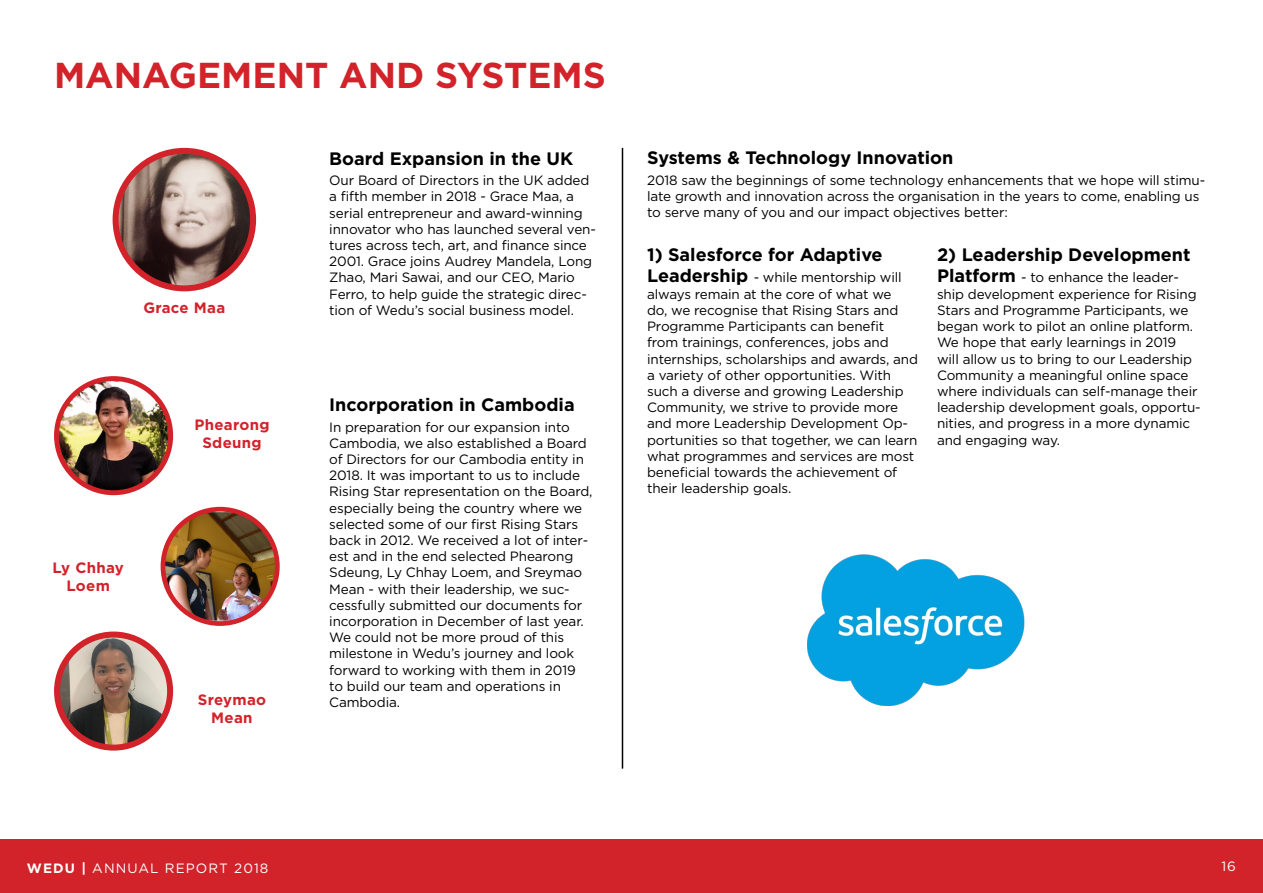
<style>
.page{position:relative;width:1263px;height:893px;background:#fff}
.page>*{position:absolute;margin:0;border:0;box-sizing:border-box;transform-origin:0 0}
.t1{font:700 36px "Gotham";color:#d2232a}
.t2{font:700 18px "Gotham";color:#000}
.t3{font:700 15px/18px "Gotham";letter-spacing:.02em;color:#d2232a;text-align:center}
.t4{font:13.5px/16.2px "Gotham";letter-spacing:-.01em;color:#000}
.t5{font:13.5px "Gotham";letter-spacing:.08em;color:#fff}
.s1{font-weight:700;font-size:18px}
.s2{font-weight:700}
</style>
<div class="page">
<div style="left:0;top:839px;width:1263px;height:54px;background:#d2232a"></div>
<img style="left:116px;top:151px;width:137px;height:137px;border-radius:69px">
<div style="left:113px;top:148px;width:143px;height:143px;border:6px solid #d2232a;border-radius:50%"></div>
<img style="left:56px;top:379px;width:114px;height:114px">
<div style="left:54px;top:376px;width:119px;height:119px;border:5px solid #d2232a;border-radius:50%"></div>
<img style="left:163px;top:512px;width:113px;height:109px">
<div style="left:161px;top:507px;width:119px;height:119px;border:5px solid #d2232a;border-radius:50%"></div>
<img style="left:57px;top:634px;width:113px;height:114px;border-radius:57px">
<div style="left:54px;top:631px;width:119px;height:120px;border:6px solid #d2232a;border-radius:50%"></div>
<img style="left:808px;top:554px;width:216px;height:152px">
<hr style="left:622px;top:148px;width:1px;height:621px;background:#000">
<h1 class="t1" style="left:54px;top:54px;width:553px">MANAGEMENT AND SYSTEMS</h1>
<p class="t3" style="left:143px;top:299px;width:83px">Grace Maa</p>
<p class="t3" style="left:194px;top:415px;width:77px">Phearong<br>Sdeung</p>
<p class="t3" style="left:53px;top:558px;width:73px">Ly Chhay<br>Loem</p>
<p class="t3" style="left:198px;top:690px;width:70px">Sreymao<br>Mean</p>
<h2 class="t2" style="left:329px;top:148px;width:246px">Board Expansion in the UK</h2>
<p class="t4" style="left:329px;top:172px;width:268px">Our Board of Directors in the UK added a fifth member in 2018 - Grace Maa, a serial entrepreneur and award-winning innovator who has launched several ven&shy;tures across tech, art, and finance since 2001. Grace joins Audrey Mandela, Long Zhao, Mari Sawai, and our CEO, Mario Ferro, to help guide the strategic direc&shy;tion of Wedu’s social business model.</p>
<h2 class="t2" style="left:329px;top:394px;width:247px">Incorporation in Cambodia</h2>
<p class="t4" style="left:329px;top:419px;width:265px">In preparation for our expansion into Cambodia, we also established a Board of Directors for our Cambodia entity in 2018. It was important to us to include Rising Star representation on the Board, especially being the country where we selected some of our first Rising Stars back in 2012. We received a lot of inter&shy;est and in the end selected Phearong Sdeung, Ly Chhay Loem, and Sreymao Mean - with their leadership, we suc&shy;cessfully submitted our documents for incorporation in December of last year.<br>We could not be more proud of this milestone in Wedu’s journey and look forward to working with them in 2019 to build our team and operations in Cambodia.</p>
<h2 class="t2" style="left:647px;top:148px;width:308px">Systems &amp; Technology Innovation</h2>
<p class="t4" style="left:647px;top:172px;width:560px">2018 saw the beginnings of some technology enhancements that we hope will stimu&shy;late growth and innovation across the organisation in the years to come, enabling us to serve many of you and our impact objectives better:</p>
<h2 class="t2" style="left:647px;top:244px;width:237px">1) Salesforce for Adaptive</h2>
<p class="t4" style="left:647px;top:270px;width:272px"><span class="s1">Leadership</span> - while mentorship will always remain at the core of what we<br>do, we recognise that Rising Stars and Programme Participants can benefit from trainings, conferences, jobs and internships, scholarships and awards, and a variety of other opportunities. With such a diverse and growing Leadership Community, we strive to provide more and more Leadership Development Op&shy;portunities so that together, we can learn what programmes and services are most beneficial towards the achievement of their leadership goals.</p>
<h2 class="t2" style="left:937px;top:244px;width:255px">2) Leadership Development</h2>
<p class="t4" style="left:937px;top:270px;width:265px"><span class="s1">Platform</span> - to enhance the leader&shy;ship development experience for Rising Stars and Programme Participants, we began work to pilot an online platform.<br>We hope that early learnings in 2019 will allow us to bring to our Leadership Community a meaningful online space where individuals can self-manage their leadership development goals, opportu&shy;nities, and progress in a more dynamic and engaging way.</p>
<p class="t5" style="left:27px;top:860px;width:243px"><span class="s2">WEDU |</span> ANNUAL REPORT 2018</p>
<p class="t5" style="left:1221px;top:859px;width:16px">16</p>
</div>
